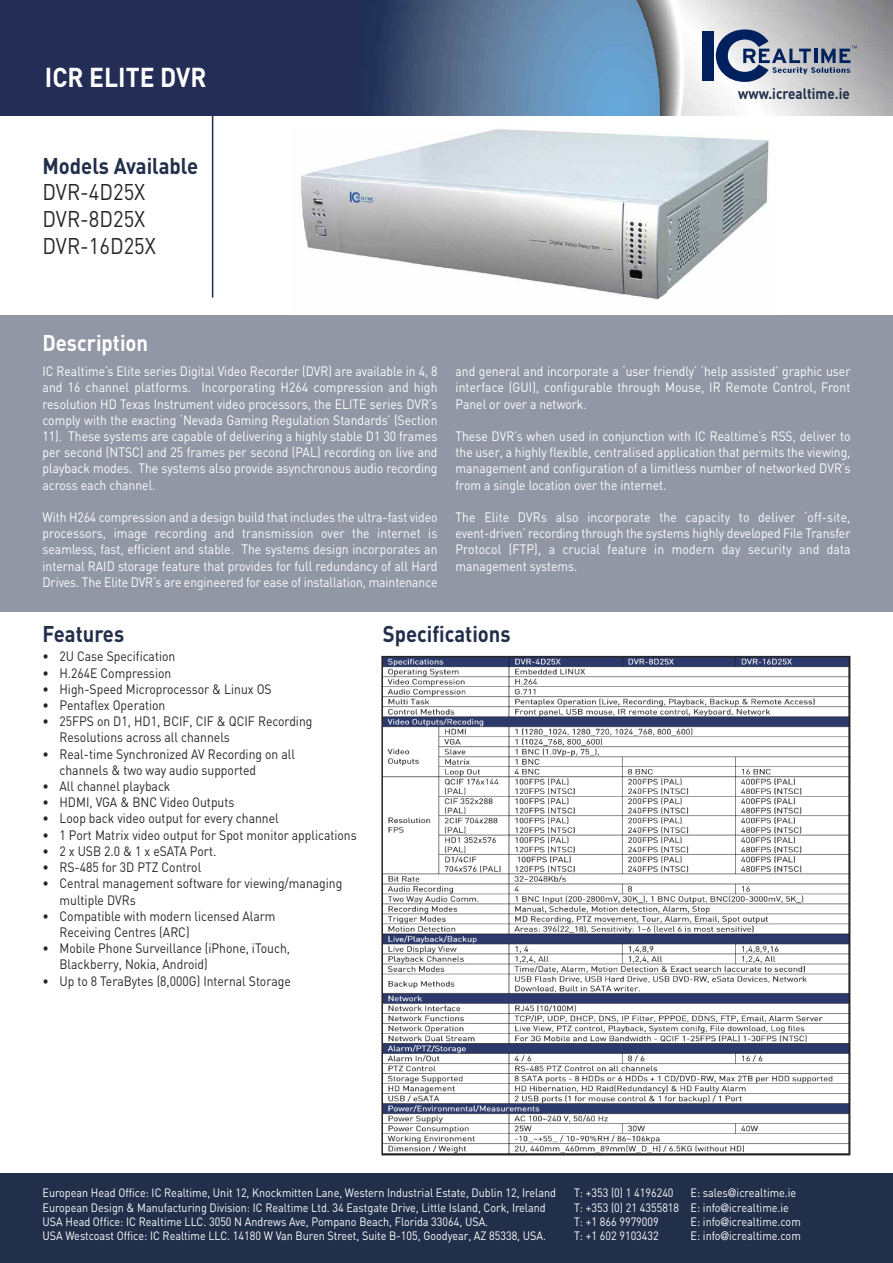
<style>
.page{position:relative;width:893px;height:1263px;background:#fff}
.page>*{position:absolute;margin:0;border:0;box-sizing:border-box;transform-origin:0 0}
.t1{font:700 27px "DIN";color:#fff;scale:.91 1}
.t2{font:700 22.5px "DIN";color:#222f4a;scale:.9 1}
.t3{font:22.5px/27px "DIN";color:#272627;scale:.9 1}
.t4{font:700 22.5px "DIN";color:#fff;scale:.9 1}
.t5{font:700 15px "DIN";color:#222f4a;scale:.9 1}
.t6{font:13.5px/16.2px "DIN";color:#fff;text-align:justify;scale:.9 1}
.t7{font:13.5px/16.2px "DIN";color:#272627;scale:.9 1}
.t8{font:12px "DIN";color:#fff;scale:.9 1}
.s1{font-family:"Avenir"}
</style>
<div class="page">
<hr style="left:212px;top:109px;width:1px;height:189px;background:#222f4a">
<div style="left:0;top:315px;width:893px;height:737px;background:#9197a4"></div>
<div style="left:0;top:612px;width:893px;height:511px;background:#fff"></div>
<img style="left:0;top:0;width:893px;height:116px">
<img style="left:384px;top:659px;width:463px;height:493px">
<div style="left:381px;top:656px;width:469px;height:499px;border:2px solid #272627"></div>
<img style="left:301px;top:129px;width:468px;height:171px">
<div style="left:703px;top:31px;width:11px;height:50px;background:#00215d"></div>
<svg style="left:716px;top:29px;width:141px;height:53px;background:#8f99aa"></svg>
<div style="left:0;top:1174px;width:893px;height:89px;background:#222f4a"></div>
<h1 class="t1" style="left:45px;top:62px;width:179px">ICR ELITE DVR</h1>
<h2 class="t2" style="left:43px;top:153px;width:174px">Models Available</h2>
<h2 class="t3" style="left:43px;top:179px;width:128px">DVR-4D25X<br>DVR-8D25X<br>DVR-16D25X</h2>
<p class="t5" style="left:738px;top:85px;width:125px">www.icrealtime.ie</p>
<h2 class="t4" style="left:43px;top:331px;width:119px">Description</h2>
<p class="t6" style="left:43px;top:363px;width:440px">IC Realtime’s Elite series Digital Video Recorder (DVR) are available in 4, 8 and 16 channel platforms. Incorporating H264 compression and high resolution HD Texas Instrument video processors, the ELITE series DVR’s comply with the exacting ‘Nevada Gaming Regulation Standards’ (Section 11). These systems are capable of delivering a highly stable D1 30 frames per second (NTSC) and 25 frames per second (PAL) recording on live and playback modes. The systems also provide asynchronous audio recording across each channel.</p>
<p class="t6" style="left:43px;top:509px;width:440px">With H264 compression and a design build that includes the ultra-fast video processors, image recording and transmission over the internet is seamless, fast, efficient and stable. The systems design incorporates an internal RAID storage feature that provides for full redundancy of all Hard Drives. The Elite DVR’s are engineered for ease of installation, maintenance</p>
<p class="t6" style="left:455px;top:363px;width:440px">and general and incorporate a ‘user friendly’ ‘help assisted’ graphic user interface (GUI), configurable through Mouse, IR Remote Control, Front Panel or over a network.</p>
<p class="t6" style="left:455px;top:428px;width:440px">These DVR’s when used in conjunction with IC Realtime’s RSS, deliver to the user, a highly flexible, centralised application that permits the viewing, management and configuration of a limitless number of networked DVR’s from a single location over the internet.</p>
<p class="t6" style="left:455px;top:509px;width:440px">The Elite DVRs also incorporate the capacity to deliver ‘off-site, event-driven’ recording through the systems highly developed File Transfer Protocol (FTP), a crucial feature in modern day security and data management systems.</p>
<h2 class="t2" style="left:43px;top:621px;width:92px">Features</h2>
<p class="t7" style="left:43px;top:649px;width:149px">• 2U Case Specification</p>
<p class="t7" style="left:43px;top:665px;width:145px">• H.264E Compression</p>
<p class="t7" style="left:43px;top:681px;width:256px">• High-Speed Microprocessor &amp; Linux OS</p>
<p class="t7" style="left:43px;top:697px;width:138px">• Pentaflex Operation</p>
<p class="t7" style="left:60px;top:713px;width:282px;text-indent:-17px">• 25FPS on D1, HD1, BCIF, CIF &amp; QCIF Recording<br>Resolutions across all channels</p>
<p class="t7" style="left:60px;top:746px;width:263px;text-indent:-17px">• Real-time Synchronized AV Recording on all channels &amp; two way audio supported</p>
<p class="t7" style="left:43px;top:778px;width:144px">• All channel playback</p>
<p class="t7" style="left:43px;top:794px;width:215px">• HDMI, VGA &amp; BNC Video Outputs</p>
<p class="t7" style="left:43px;top:811px;width:264px">• Loop back video output for every channel</p>
<p class="t7" style="left:43px;top:827px;width:351px">• 1 Port Matrix video output for Spot monitor applications</p>
<p class="t7" style="left:43px;top:843px;width:195px">• 2 x USB 2.0 &amp; 1 x eSATA Port.</p>
<p class="t7" style="left:43px;top:859px;width:178px">• RS-485 for 3D PTZ Control</p>
<p class="t7" style="left:60px;top:875px;width:316px;text-indent:-17px">• Central management software for viewing/managing multiple DVRs</p>
<p class="t7" style="left:60px;top:908px;width:242px;text-indent:-17px">• Compatible with modern licensed Alarm<br>Receiving Centres (ARC)</p>
<p class="t7" style="left:60px;top:940px;width:258px;text-indent:-17px">• Mobile Phone Surveillance (iPhone, iTouch,<br>Blackberry, Nokia, Android)</p>
<p class="t7" style="left:43px;top:973px;width:277px">• Up to 8 TeraBytes (8,000G) Internal Storage</p>
<h2 class="t2" style="left:383px;top:621px;width:144px">Specifications</h2>
<p class="t8" style="left:43px;top:1186px;width:572px">European Head Office: IC Realtime, Unit 12, Knockmitten Lane, Western Industrial Estate, Dublin 12, Ireland</p>
<p class="t8" style="left:574px;top:1186px;width:112px">T: +353 (0) 1 4196240</p>
<p class="t8" style="left:691px;top:1186px;width:119px">E: sales<span class="s1">@</span>icrealtime.ie</p>
<p class="t8" style="left:43px;top:1200px;width:561px">European Design &amp; Manufacturing Division: IC Realtime Ltd. 34 Eastgate Drive, Little Island, Cork, Ireland</p>
<p class="t8" style="left:574px;top:1200px;width:240px">T: +353 (0) 21 4355818 E: info<span class="s1">@</span>icrealtime.ie</p>
<p class="t8" style="left:43px;top:1215px;width:497px">USA Head Office: IC Realtime LLC. 3050 N Andrews Ave, Pompano Beach, Florida 33064, USA.</p>
<p class="t8" style="left:574px;top:1215px;width:96px">T: +1 866 9979009</p>
<p class="t8" style="left:691px;top:1215px;width:124px">E: info<span class="s1">@</span>icrealtime.com</p>
<p class="t8" style="left:43px;top:1229px;width:561px">USA Westcoast Office: IC Realtime LLC. 14180 W Van Buren Street, Suite B-105, Goodyear, AZ 85338, USA.</p>
<p class="t8" style="left:574px;top:1229px;width:96px">T: +1 602 9103432</p>
<p class="t8" style="left:691px;top:1229px;width:124px">E: info<span class="s1">@</span>icrealtime.com</p>
</div>
